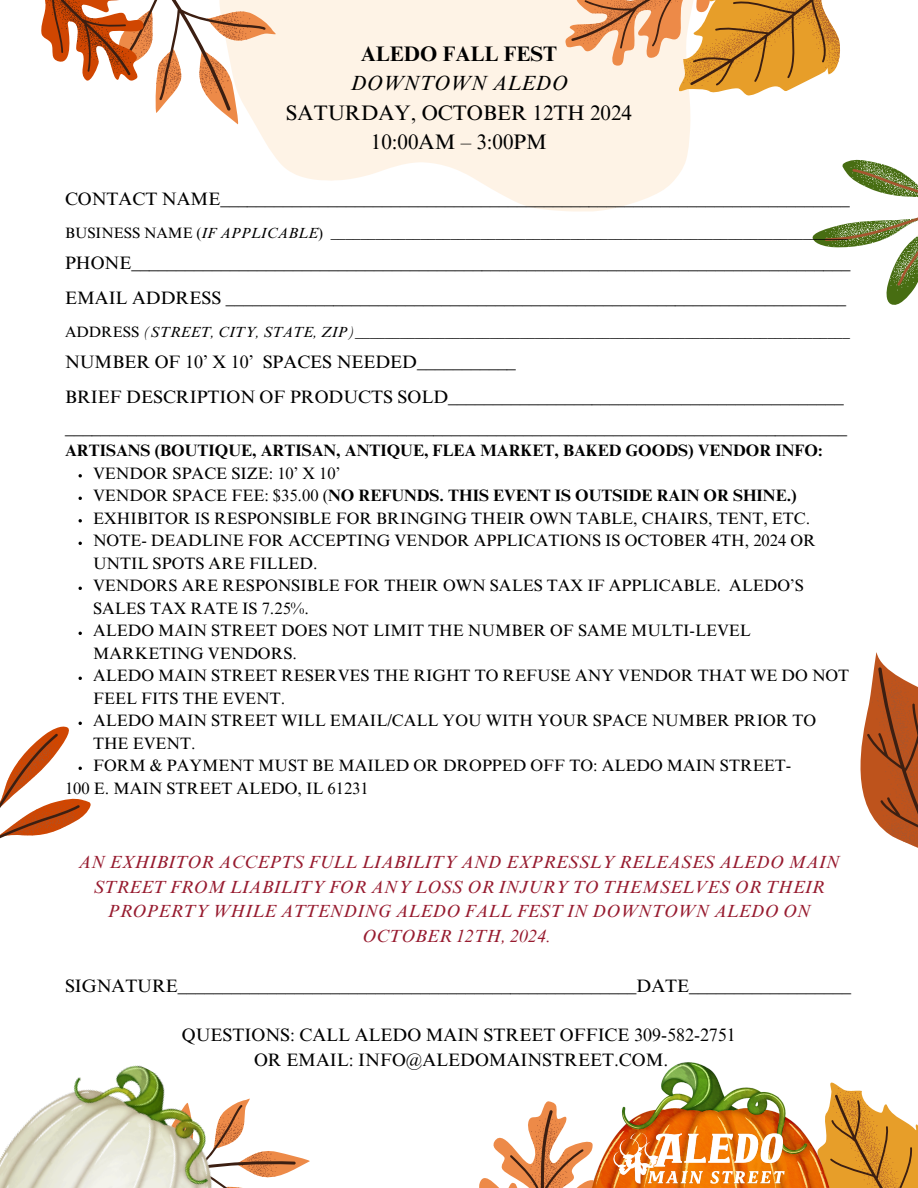
<style>
.page{position:relative;width:918px;height:1188px;background:#fff}
.page>*{position:absolute;margin:0;border:0;box-sizing:border-box;transform-origin:0 0}
.t1{font:21px/29.2px "Times NRMT Pro";color:#000;text-align:center}
.t2{font:18px/34.8px "Times NRMT Pro";color:#000}
.t3{font:italic 18px/24.8px "Times NRMT Pro";color:#971b2f;text-align:center}
.t4{font:16.5px/22.5px "Times NRMT Pro";color:#000}
.t5{font:700 16.5px "Times NRMT Pro";color:#000}
.t6{font:15px "Times NRMT Pro";color:#000}
.s1{font-weight:700}
.s2{font-style:italic}
.s3{font-weight:400}
</style>
<div class="page">
<svg style="left:276px;top:0;width:282px;height:211px;fill:#fef3e6"></svg>
<svg style="left:835px;top:1084px;width:83px;height:104px"></svg>
<svg style="left:263px;top:1151px;width:47px;height:27px"></svg>
<svg style="left:41px;top:0;width:275px;height:158px"></svg>
<svg style="left:479px;top:1101px;width:107px;height:87px"></svg>
<img style="left:586px;top:1063px;width:249px;height:125px">
<img style="left:0;top:1065px;width:263px;height:123px">
<svg style="left:860px;top:652px;width:58px;height:196px"></svg>
<img style="left:612px;top:1128px;width:174px;height:60px">
<svg style="left:0;top:722px;width:91px;height:117px"></svg>
<svg style="left:558px;top:0;width:360px;height:305px"></svg>
<p class="t1" style="left:286px;top:42px;width:348px"><span class="s1">ALEDO FALL FEST<br></span><span class="s2">DOWNTOWN ALEDO<br></span>SATURDAY, OCTOBER 12TH 2024<br>10:00AM – 3:00PM</p>
<p class="t2" style="left:65px;top:184px;width:786px">CONTACT NAME______________________________________________________________________</p>
<p class="t6" style="left:65px;top:227px;width:785px">BUSINESS NAME (<span class="s2">IF APPLICABLE</span>) _____________________________________________________________________</p>
<p class="t2" style="left:65px;top:248px;width:787px">PHONE________________________________________________________________________________<br>EMAIL ADDRESS _____________________________________________________________________</p>
<p class="t6" style="left:65px;top:326px;width:786px">ADDRESS <span class="s2">(STREET, CITY, STATE, ZIP)</span>__________________________________________________________________</p>
<p class="t2" style="left:65px;top:347px;width:780px">NUMBER OF 10’ X 10’ SPACES NEEDED___________<br>BRIEF DESCRIPTION OF PRODUCTS SOLD____________________________________________</p>
<p class="t2" style="left:65px;top:412px;width:784px">_______________________________________________________________________________________</p>
<p class="t5" style="left:65px;top:444px;width:759px">ARTISANS (BOUTIQUE, ARTISAN, ANTIQUE, FLEA MARKET, BAKED GOODS) VENDOR INFO:</p>
<h1 class="t4" style="left:93px;top:464px;width:249px">VENDOR SPACE SIZE: 10’ X 10’</h1>
<h2 class="t5" style="left:93px;top:489px;width:705px"><span class="s3">VENDOR SPACE FEE: $35.00 (</span>NO REFUNDS. THIS EVENT IS OUTSIDE RAIN OR SHINE.)</h2>
<p class="t4" style="left:93px;top:509px;width:719px">EXHIBITOR IS RESPONSIBLE FOR BRINGING THEIR OWN TABLE, CHAIRS, TENT, ETC.</p>
<p class="t4" style="left:93px;top:531px;width:724px">NOTE- DEADLINE FOR ACCEPTING VENDOR APPLICATIONS IS OCTOBER 4TH, 2024 OR<br>UNTIL SPOTS ARE FILLED.</p>
<p class="t4" style="left:93px;top:576px;width:712px">VENDORS ARE RESPONSIBLE FOR THEIR OWN SALES TAX IF APPLICABLE. ALEDO’S<br>SALES TAX RATE IS 7.25%.</p>
<p class="t4" style="left:93px;top:621px;width:659px">ALEDO MAIN STREET DOES NOT LIMIT THE NUMBER OF SAME MULTI-LEVEL<br>MARKETING VENDORS.</p>
<p class="t4" style="left:93px;top:666px;width:758px">ALEDO MAIN STREET RESERVES THE RIGHT TO REFUSE ANY VENDOR THAT WE DO NOT<br>FEEL FITS THE EVENT.</p>
<p class="t4" style="left:93px;top:711px;width:725px">ALEDO MAIN STREET WILL EMAIL/CALL YOU WITH YOUR SPACE NUMBER PRIOR TO<br>THE EVENT.</p>
<p class="t4" style="left:93px;top:756px;width:700px">FORM &amp; PAYMENT MUST BE MAILED OR DROPPED OFF TO: ALEDO MAIN STREET-</p>
<p class="t4" style="left:65px;top:779px;width:305px">100 E. MAIN STREET ALEDO, IL 61231</p>
<p class="t3" style="left:78px;top:852px;width:763px">AN EXHIBITOR ACCEPTS FULL LIABILITY AND EXPRESSLY RELEASES ALEDO MAIN STREET FROM LIABILITY FOR ANY LOSS OR INJURY TO THEMSELVES OR THEIR PROPERTY WHILE ATTENDING ALEDO FALL FEST IN DOWNTOWN ALEDO ON OCTOBER 12TH, 2024.</p>
<h2 class="t2" style="left:65px;top:970px;width:788px">SIGNATURE___________________________________________________DATE__________________</h2>
<h2 class="t2" style="left:182px;top:1025px;width:555px;line-height:24.8px;text-align:center">QUESTIONS: CALL ALEDO MAIN STREET OFFICE 309-582-2751<br>OR EMAIL: INFO@ALEDOMAINSTREET.COM.</h2>
</div>
